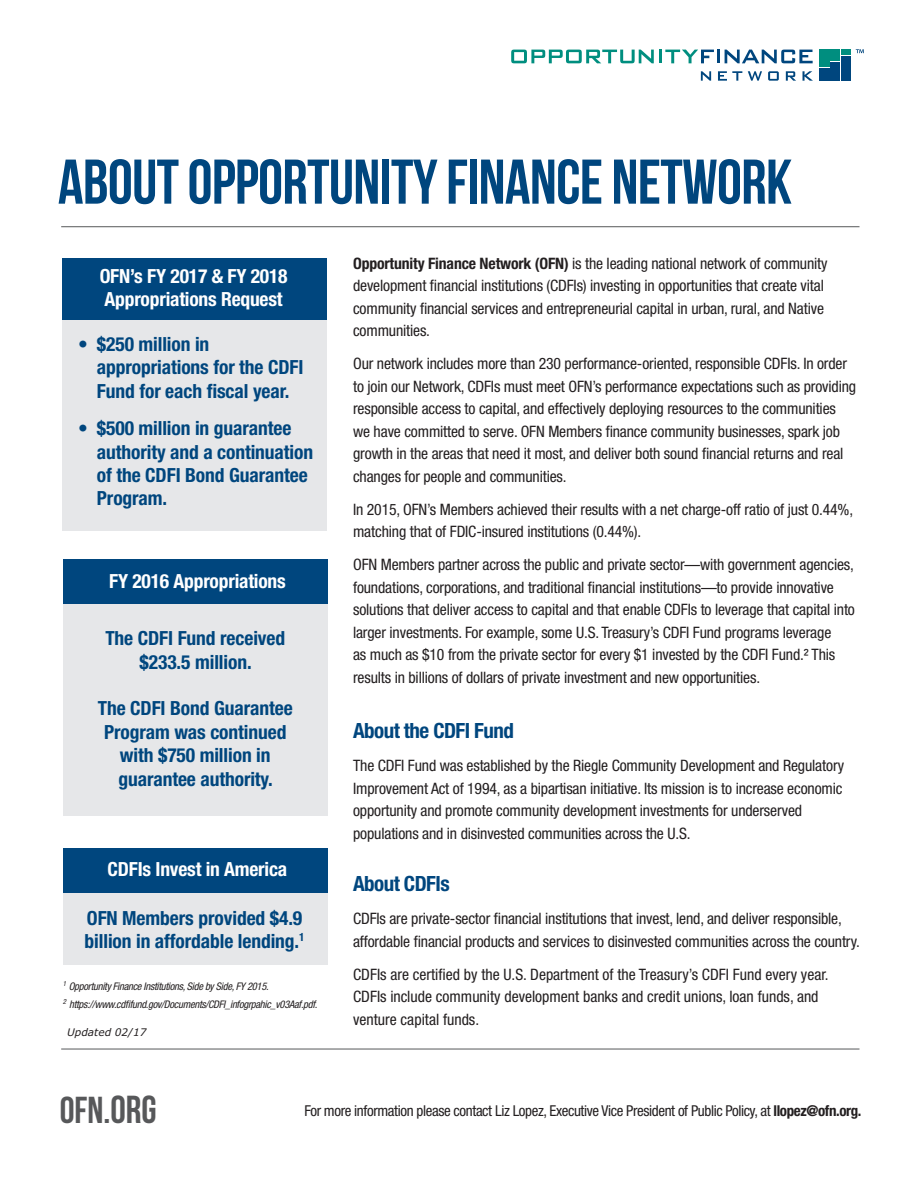
<style>
.page{position:relative;width:918px;height:1188px;background:#fff}
.page>*{position:absolute;margin:0;border:0;box-sizing:border-box;transform-origin:0 0}
.t1{font:63px "Bebas Neue";letter-spacing:-.01em;color:#00467e}
.t2{font:37.5px "Bebas Neue";color:#57585a}
.t3{font:700 condensed 21px "Helvetica Neue LT Std";letter-spacing:-.025em;color:#00467e}
.t4{font:700 condensed 19.5px/23.4px "Helvetica Neue LT Std";letter-spacing:-.005em;color:#00467e}
.t5{font:700 condensed 19.5px "Helvetica Neue LT Std";letter-spacing:-.01em;color:#fff}
.t6{font:condensed 15.75px/22.5px "Helvetica Neue LT Std";letter-spacing:-.01em;color:#231f20}
.t7{font:condensed 15px "Helvetica Neue LT Std";letter-spacing:-.025em;color:#231f20}
.t8{font:italic condensed 10.5px "Helvetica Neue LT Std";letter-spacing:-.025em;color:#231f20}
.t9{font:italic 10.5px "Verdana Pro";color:#231f20}
.s1{font-weight:700}
.s2{font-size:39px}
</style>
<div class="page">
<svg style="left:701px;top:71px;width:10px;height:10px"></svg>
<svg style="left:718px;top:71px;width:24px;height:10px"></svg>
<svg style="left:748px;top:71px;width:14px;height:10px"></svg>
<svg style="left:768px;top:71px;width:11px;height:10px"></svg>
<svg style="left:786px;top:71px;width:10px;height:10px"></svg>
<svg style="left:803px;top:71px;width:10px;height:10px"></svg>
<svg style="left:511px;top:50px;width:302px;height:13px"></svg>
<svg style="left:819px;top:49px;width:32px;height:32px"></svg>
<div style="left:820px;top:49px;width:10px;height:17px;background:#008e7f"></div>
<div style="left:820px;top:68px;width:10px;height:13px;background:#00467e"></div>
<div style="left:831px;top:49px;width:9px;height:12px;background:#008e7f"></div>
<div style="left:831px;top:62px;width:9px;height:19px;background:#00467e"></div>
<div style="left:841px;top:49px;width:10px;height:5px;background:#008e7f"></div>
<div style="left:841px;top:56px;width:10px;height:25px;background:#00467e"></div>
<svg style="left:856px;top:49px;width:8px;height:4px"></svg>
<hr style="left:61px;top:226px;width:799px;height:1px;background:#57585a">
<hr style="left:61px;top:1049px;width:799px;height:1px;background:#57585a">
<div style="left:63px;top:259px;width:264px;height:272px;background:#e6e7e9"></div>
<div style="left:63px;top:258px;width:264px;height:62px;background:#00467e"></div>
<div style="left:63px;top:561px;width:264px;height:254px;background:#e6e7e9"></div>
<div style="left:63px;top:559px;width:264px;height:45px;background:#00467e"></div>
<div style="left:63px;top:850px;width:264px;height:115px;background:#e6e7e9"></div>
<div style="left:63px;top:848px;width:264px;height:44px;background:#00467e"></div>
<p class="t1" style="left:58px;top:147px;width:736px">ABOUT OPPORTUNITY FINANCE NETWORK</p>
<p class="t5" style="left:100px;top:264px;width:189px">OFN’s FY 2017 &amp; FY 2018</p>
<p class="t5" style="left:105px;top:287px;width:180px">Appropriations Request</p>
<p class="t4" style="left:97px;top:332px;width:208px;text-indent:-19px">• $250 million in appropriations for the CDFI<br>Fund for each fiscal year.</p>
<p class="t4" style="left:97px;top:416px;width:218px;text-indent:-19px">• $500 million in guarantee authority and a continuation of the CDFI Bond Guarantee<br>Program.</p>
<p class="t5" style="left:109px;top:569px;width:178px">FY 2016 Appropriations</p>
<p class="t4" style="left:105px;top:626px;width:181px;text-align:center">The CDFI Fund received $233.5 million.</p>
<p class="t4" style="left:98px;top:697px;width:196px;text-align:center">The CDFI Bond Guarantee<br>Program was continued with $750 million in guarantee authority.</p>
<p class="t5" style="left:108px;top:857px;width:181px">CDFIs Invest in America</p>
<p class="t4" style="left:85px;top:906px;width:222px">OFN Members provided $4.9 billion in affordable lending.<sup>1</sup></p>
<p class="t8" style="left:63px;top:980px;width:207px"><sup>1</sup> Opportunity Finance Institutions, Side by Side, FY 2015.</p>
<p class="t8" style="left:63px;top:998px;width:256px"><sup>2</sup> https://www.cdfifund.gov/Documents/CDFI_infogrpahic_v03Aaf.pdf.</p>
<p class="t9" style="left:67px;top:1026px;width:81px">Updated 02/17</p>
<p class="t6" style="left:353px;top:252px;width:476px"><span class="s1">Opportunity Finance Network (OFN)</span> is the leading national network of community development financial institutions (CDFIs) investing in opportunities that create vital community financial services and entrepreneurial capital in urban, rural, and Native communities.</p>
<p class="t6" style="left:353px;top:352px;width:505px">Our network includes more than 230 performance-oriented, responsible CDFIs. In order to join our Network, CDFIs must meet OFN’s performance expectations such as providing responsible access to capital, and effectively deploying resources to the communities we have committed to serve. OFN Members finance community businesses, spark job growth in the areas that need it most, and deliver both sound financial returns and real changes for people and communities.</p>
<p class="t6" style="left:353px;top:498px;width:502px">In 2015, OFN’s Members achieved their results with a net charge-off ratio of just 0.44%, matching that of FDIC-insured institutions (0.44%).</p>
<p class="t6" style="left:353px;top:553px;width:503px">OFN Members partner across the public and private sector—with government agencies, foundations, corporations, and traditional financial institutions—to provide innovative solutions that deliver access to capital and that enable CDFIs to leverage that capital into larger investments. For example, some U.S. Treasury’s CDFI Fund programs leverage<br>as much as $10 from the private sector for every $1 invested by the CDFI Fund.² This results in billions of dollars of private investment and new opportunities.</p>
<p class="t3" style="left:353px;top:718px;width:162px">About the CDFI Fund</p>
<p class="t6" style="left:353px;top:754px;width:493px">The CDFI Fund was established by the Riegle Community Development and Regulatory Improvement Act of 1994, as a bipartisan initiative. Its mission is to increase economic opportunity and promote community development investments for underserved populations and in disinvested communities across the U.S.</p>
<p class="t3" style="left:353px;top:871px;width:98px">About CDFIs</p>
<p class="t6" style="left:353px;top:907px;width:508px">CDFIs are private-sector financial institutions that invest, lend, and deliver responsible, affordable financial products and services to disinvested communities across the country.</p>
<p class="t6" style="left:353px;top:963px;width:477px">CDFIs are certified by the U.S. Department of the Treasury’s CDFI Fund every year.<br>CDFIs include community development banks and credit unions, loan funds, and venture capital funds.</p>
<p class="t2" style="left:60px;top:1090px;width:99px">OFN.<span class="s2">ORG</span></p>
<p class="t7" style="left:304px;top:1102px;width:559px">For more information please contact Liz Lopez, Executive Vice President of Public Policy, at <span class="s1">llopez@ofn.org.</span></p>
</div>
